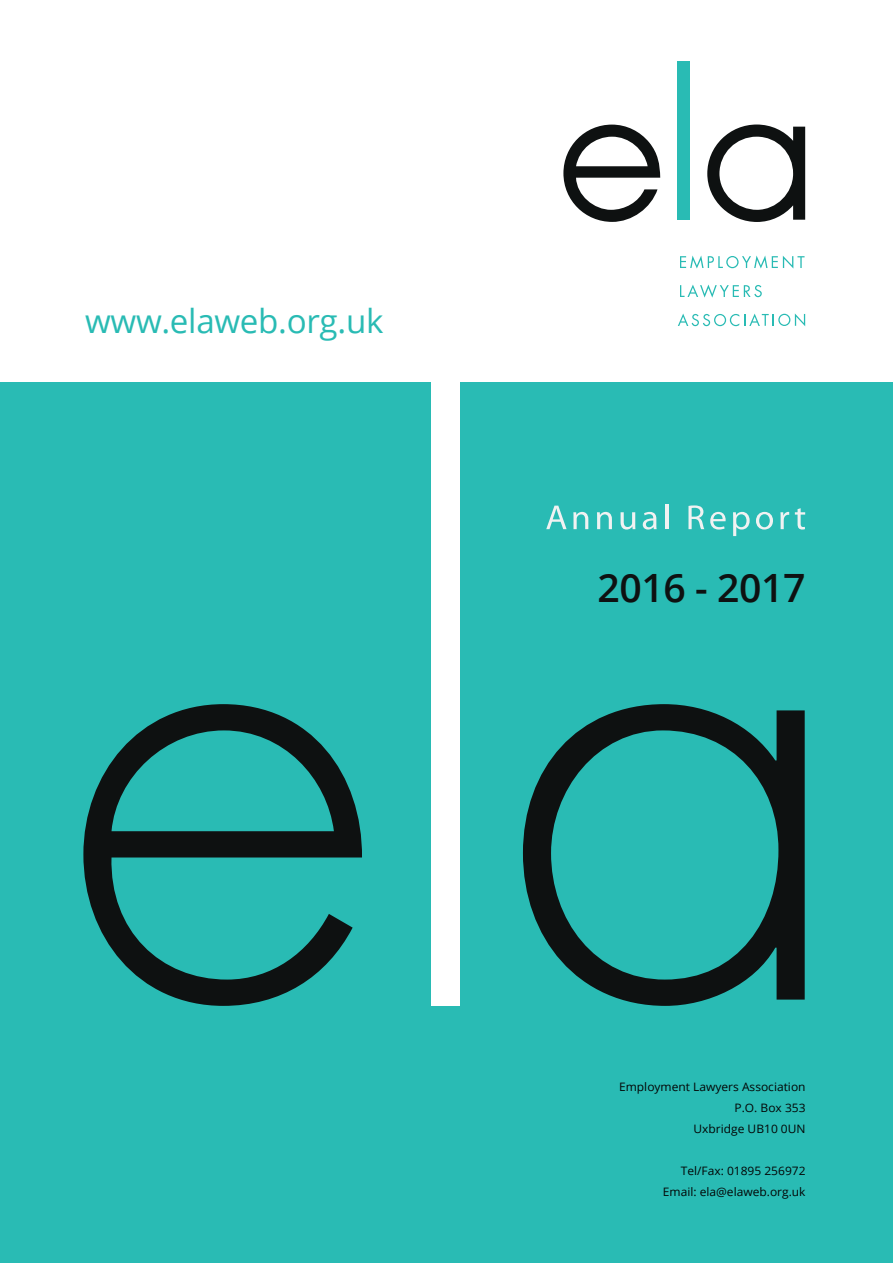
<style>
.page{position:relative;width:893px;height:1263px;background:#fff}
.page>*{position:absolute;margin:0;border:0;box-sizing:border-box;transform-origin:0 0}
.t1{font:600 39px "Open Sans";letter-spacing:-.01em;color:#0e1111}
.t2{font:33px "Open Sans";letter-spacing:-.01em;color:#29bbb4}
.t3{font:11.7px/21px "Open Sans";color:#030505;text-align:right}
</style>
<div class="page">
<div style="left:0;top:383px;width:893px;height:880px;background:#29bbb4"></div>
<svg style="left:546px;top:506px;width:21px;height:23px"></svg>
<svg style="left:573px;top:512px;width:15px;height:17px"></svg>
<svg style="left:597px;top:512px;width:15px;height:17px"></svg>
<svg style="left:621px;top:512px;width:14px;height:17px"></svg>
<svg style="left:643px;top:512px;width:14px;height:17px"></svg>
<hr style="left:665px;top:504px;width:3px;height:25px;background:#f0f2f2">
<svg style="left:688px;top:505px;width:16px;height:24px"></svg>
<svg style="left:710px;top:512px;width:16px;height:17px"></svg>
<svg style="left:733px;top:512px;width:17px;height:24px"></svg>
<svg style="left:756px;top:512px;width:17px;height:17px"></svg>
<svg style="left:780px;top:512px;width:9px;height:17px"></svg>
<svg style="left:795px;top:508px;width:10px;height:21px"></svg>
<svg style="left:83px;top:704px;width:279px;height:302px"></svg>
<svg style="left:523px;top:704px;width:282px;height:302px"></svg>
<div style="left:431px;top:371px;width:29px;height:635px;background:#fff"></div>
<svg style="left:680px;top:255px;width:124px;height:14px"></svg>
<svg style="left:680px;top:285px;width:82px;height:13px"></svg>
<svg style="left:678px;top:313px;width:127px;height:13px"></svg>
<svg style="left:563px;top:125px;width:97px;height:97px"></svg>
<div style="left:678px;top:61px;width:12px;height:159px;background:#29bbb4"></div>
<svg style="left:707px;top:125px;width:98px;height:97px"></svg>
<h2 class="t2" style="left:85px;top:298px;width:300px">www.elaweb.org.uk</h2>
<h1 class="t1" style="left:597px;top:561px;width:210px">2016 - 2017</h1>
<p class="t3" style="left:619px;top:1076px;width:188px">Employment Lawyers Association<br>P.O. Box 353<br>Uxbridge UB10 0UN</p>
<p class="t3" style="left:663px;top:1160px;width:144px">Tel/Fax: 01895 256972<br>Email: ela@elaweb.org.uk</p>
</div>
